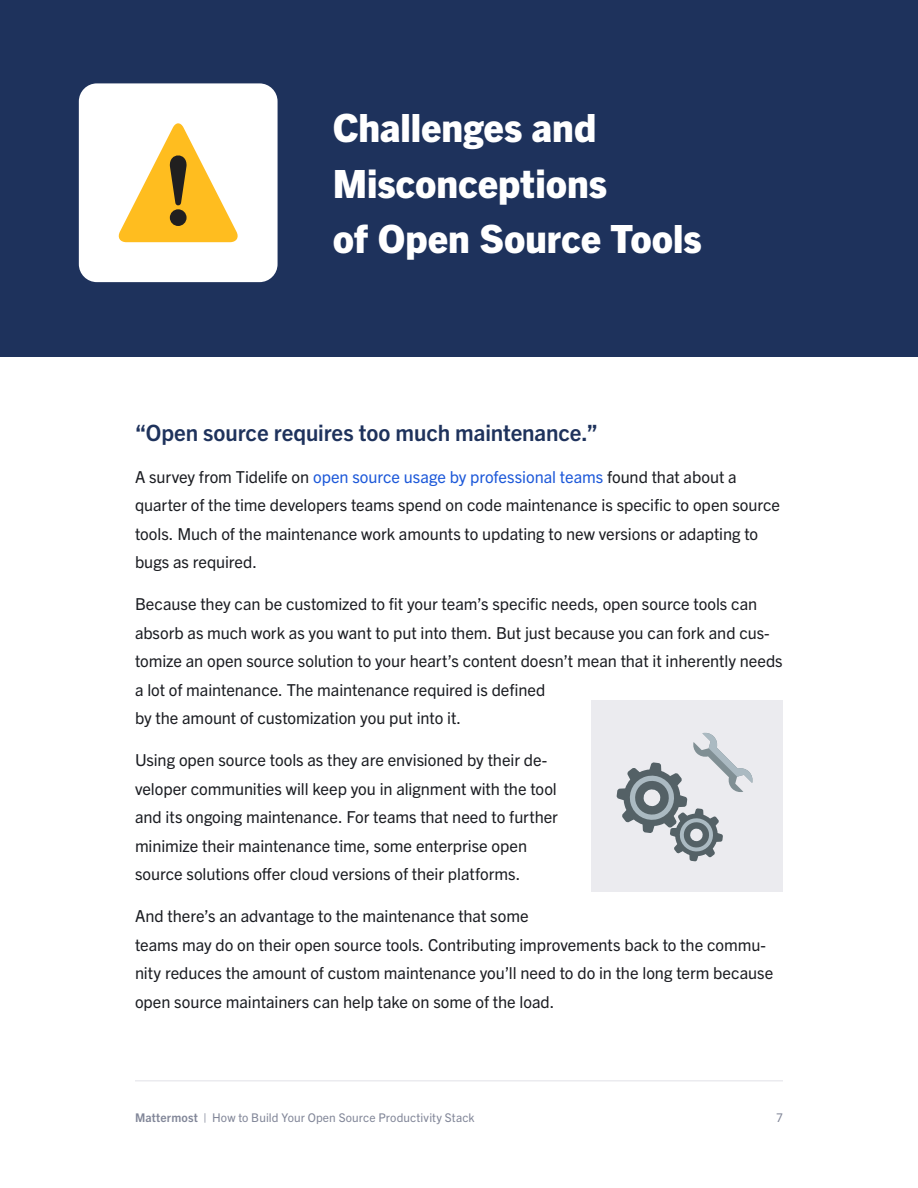
<style>
.page{position:relative;width:918px;height:1188px;background:#fff}
.page>*{position:absolute;margin:0;border:0;box-sizing:border-box;transform-origin:0 0}
.t1{font:800 39px/55.5px "Trade Gothic Next LT Pro";color:#fff}
.t2{font:700 22.5px "Trade Gothic Next LT Pro";letter-spacing:-.005em;color:#1e325c}
.t3{font:16.5px/28.5px "Trade Gothic Next LT Pro";letter-spacing:-.005em;color:#1b1d22}
.t4{font:12px "Trade Gothic Next LT Pro";letter-spacing:.01em;color:#818698}
.s1{color:#1c58d9}
.s2{font-weight:700}
</style>
<div class="page">
<hr style="left:135px;top:1080px;width:648px;height:2px;background:#ebebef">
<div style="left:0;top:0;width:918px;height:27px;background:#1e325c"></div>
<div style="left:0;top:27px;width:918px;height:329px;background:#1e325c"></div>
<div style="left:79px;top:83px;width:199px;height:199px;background:#fff;border-radius:18px"></div>
<div style="left:592px;top:700px;width:191px;height:191px;background:#ebebef"></div>
<svg style="left:118px;top:123px;width:120px;height:119px"></svg>
<div style="left:170px;top:209px;width:17px;height:17px;background:#211f1f;border-radius:50%"></div>
<svg style="left:617px;top:732px;width:136px;height:129px"></svg>
<h1 class="t1" style="left:333px;top:98px;width:370px">Challenges and<br>Misconceptions<br>of Open Source Tools</h1>
<h2 class="t2" style="left:135px;top:417px;width:464px">“Open source requires too much maintenance.”</h2>
<p class="t3" style="left:135px;top:461px;width:647px">A survey from Tidelife on <span class="s1">open source usage by professional teams</span> found that about a quarter of the time developers teams spend on code maintenance is specific to open source tools. Much of the maintenance work amounts to updating to new versions or adapting to bugs as required.</p>
<p class="t3" style="left:135px;top:589px;width:649px">Because they can be customized to fit your team’s specific needs, open source tools can absorb as much work as you want to put into them. But just because you can fork and cus&shy;tomize an open source solution to your heart’s content doesn’t mean that it inherently needs a lot of maintenance. The maintenance required is defined<br>by the amount of customization you put into it.</p>
<p class="t3" style="left:135px;top:745px;width:425px">Using open source tools as they are envisioned by their de&shy;veloper communities will keep you in alignment with the tool and its ongoing maintenance. For teams that need to further minimize their maintenance time, some enterprise open source solutions offer cloud versions of their platforms.</p>
<p class="t3" style="left:135px;top:901px;width:640px">And there’s an advantage to the maintenance that some<br>teams may do on their open source tools. Contributing improvements back to the commu&shy;nity reduces the amount of custom maintenance you’ll need to do in the long term because open source maintainers can help take on some of the load.</p>
<p class="t4" style="left:135px;top:1109px;width:341px"><span class="s2">Mattermost</span> | How to Build Your Open Source Productivity Stack</p>
<p class="t4" style="left:776px;top:1109px;width:8px">7</p>
</div>
